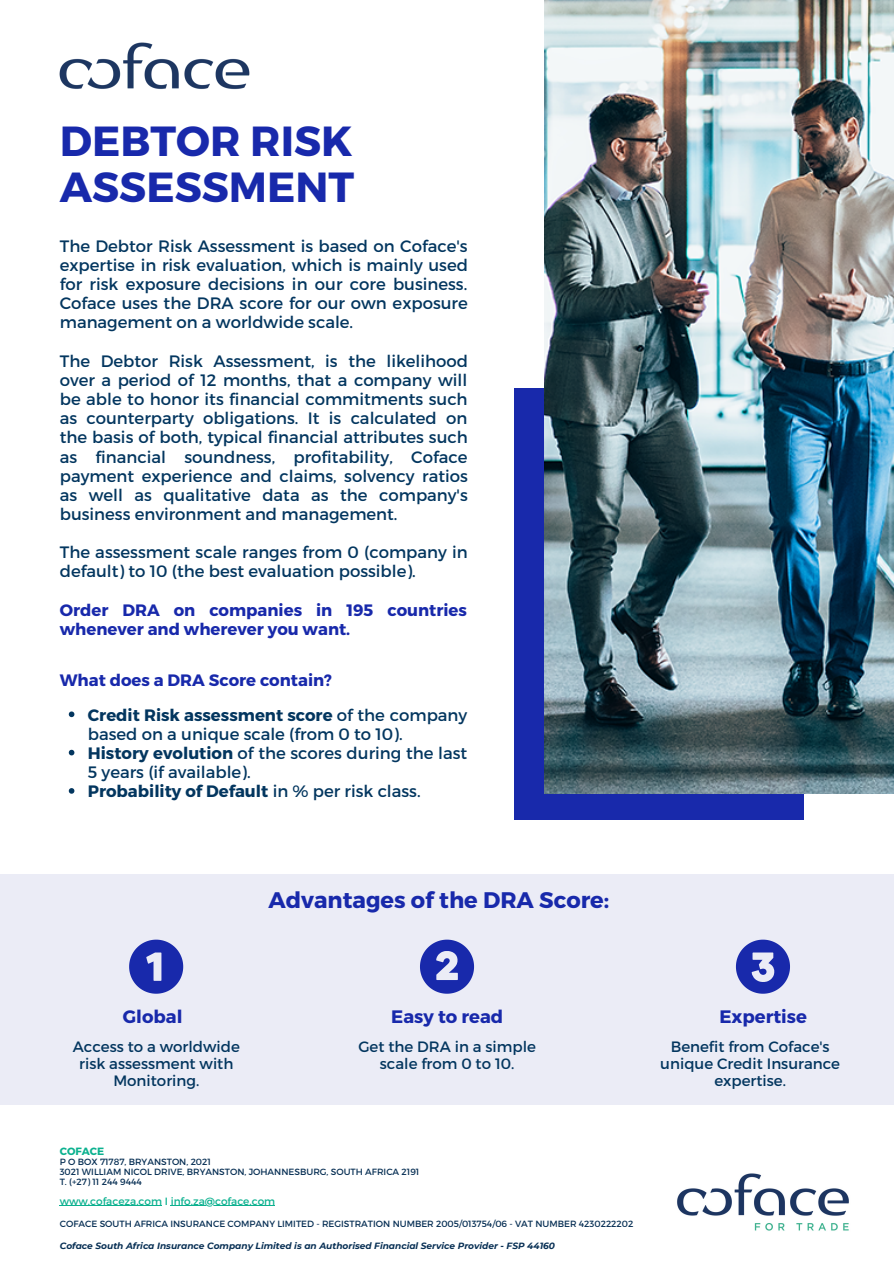
<style>
.page{position:relative;width:894px;height:1264px;background:#fff}
.page>*{position:absolute;margin:0;border:0;box-sizing:border-box;transform-origin:0 0}
.t1{font:700 42px/46.2px "Montserrat";color:#1829ab}
.t2{font:700 22.5px "Montserrat";color:#1829ab}
.t3{font:700 18px "Montserrat";color:#1829ab}
.t4{font:16.5px/19.2px "Montserrat";color:#03365f;text-align:justify}
.t5{font:700 16.5px/19.2px "Montserrat";color:#1829ab}
.t6{font:15px/17px "Montserrat";color:#03365f;text-align:center}
.t7{font:10.5px "Montserrat";color:#0bb18f}
.t8{font:700 10.5px "Montserrat";color:#0bb18f}
.t9{font:9px/10.1px "Montserrat";color:#072f54}
.t10{font:italic 700 9px "Montserrat";color:#072f54}
.s1{font-weight:700}
</style>
<div class="page">
<img style="left:677px;top:1173px;width:172px;height:58px">
<div style="left:514px;top:388px;width:289px;height:431px;background:#1829ab"></div>
<img style="left:544px;top:0;width:349px;height:793px">
<img style="left:60px;top:42px;width:190px;height:47px">
<div style="left:1px;top:874px;width:892px;height:230px;background:#ebecf6"></div>
<svg style="left:129px;top:939px;width:54px;height:54px"></svg>
<svg style="left:420px;top:939px;width:54px;height:54px"></svg>
<svg style="left:735px;top:939px;width:54px;height:54px"></svg>
<svg style="left:69px;top:711px;width:5px;height:6px"></svg>
<svg style="left:69px;top:749px;width:5px;height:6px"></svg>
<svg style="left:69px;top:788px;width:5px;height:5px"></svg>
<hr style="left:60px;top:1205px;width:102px;height:1px;background:#0bb18f">
<hr style="left:171px;top:1205px;width:104px;height:1px;background:#0bb18f">
<h1 class="t1" style="left:60px;top:116px;width:296px">DEBTOR RISK<br>ASSESSMENT</h1>
<p class="t4" style="left:60px;top:235px;width:409px">The Debtor Risk Assessment is based on Coface's expertise in risk evaluation, which is mainly used for risk exposure decisions in our core business.<br>Coface uses the DRA score for our own exposure management on a worldwide scale.</p>
<p class="t4" style="left:60px;top:350px;width:410px">The Debtor Risk Assessment, is the likelihood over a period of 12 months, that a company will be able to honor its financial commitments such as counterparty obligations. It is calculated on the basis of both, typical financial attributes such as financial soundness, profitability, Coface payment experience and claims, solvency ratios as well as qualitative data as the company's business environment and management.</p>
<p class="t4" style="left:60px;top:542px;width:409px">The assessment scale ranges from 0 (company in default) to 10 (the best evaluation possible).</p>
<p class="t5" style="left:60px;top:599px;width:408px">Order DRA on companies in 195 countries whenever and wherever you want.</p>
<p class="t5" style="left:60px;top:669px;width:274px">What does a DRA Score contain?</p>
<p class="t4" style="left:88px;top:704px;width:381px;text-align:left"><span class="s1">Credit Risk assessment score</span> of the company based on a unique scale (from 0 to 10).<br><span class="s1">History evolution</span> of the scores during the last 5 years (if available).<br><span class="s1">Probability of Default</span> in % per risk class.</p>
<h2 class="t2" style="left:268px;top:885px;width:342px">Advantages of the DRA Score:</h2>
<p class="t3" style="left:123px;top:1005px;width:61px">Global</p>
<p class="t3" style="left:391px;top:1005px;width:113px">Easy to read</p>
<p class="t3" style="left:719px;top:1005px;width:89px">Expertise</p>
<p class="t6" style="left:73px;top:1037px;width:168px">Access to a worldwide risk assessment with<br>Monitoring.</p>
<p class="t6" style="left:358px;top:1037px;width:179px">Get the DRA in a simple scale from 0 to 10.</p>
<p class="t6" style="left:660px;top:1037px;width:181px">Benefit from Coface's unique Credit Insurance expertise.</p>
<p class="t8" style="left:60px;top:1143px;width:46px">COFACE</p>
<p class="t9" style="left:60px;top:1156px;width:361px">P O BOX 71787, BRYANSTON, 2021<br>3021 WILLIAM NICOL DRIVE, BRYANSTON, JOHANNESBURG, SOUTH AFRICA 2191<br>T. (+27) 11 244 9444</p>
<p class="t7" style="left:60px;top:1193px;width:217px">www.cofaceza.com I info.za@coface.com</p>
<p class="t9" style="left:60px;top:1218px;width:575px">COFACE SOUTH AFRICA INSURANCE COMPANY LIMITED - REGISTRATION NUMBER 2005/013754/06 - VAT NUMBER 4230222202</p>
<p class="t10" style="left:60px;top:1240px;width:496px">Coface South Africa Insurance Company Limited is an Authorised Financial Service Provider - FSP 44160</p>
</div>
